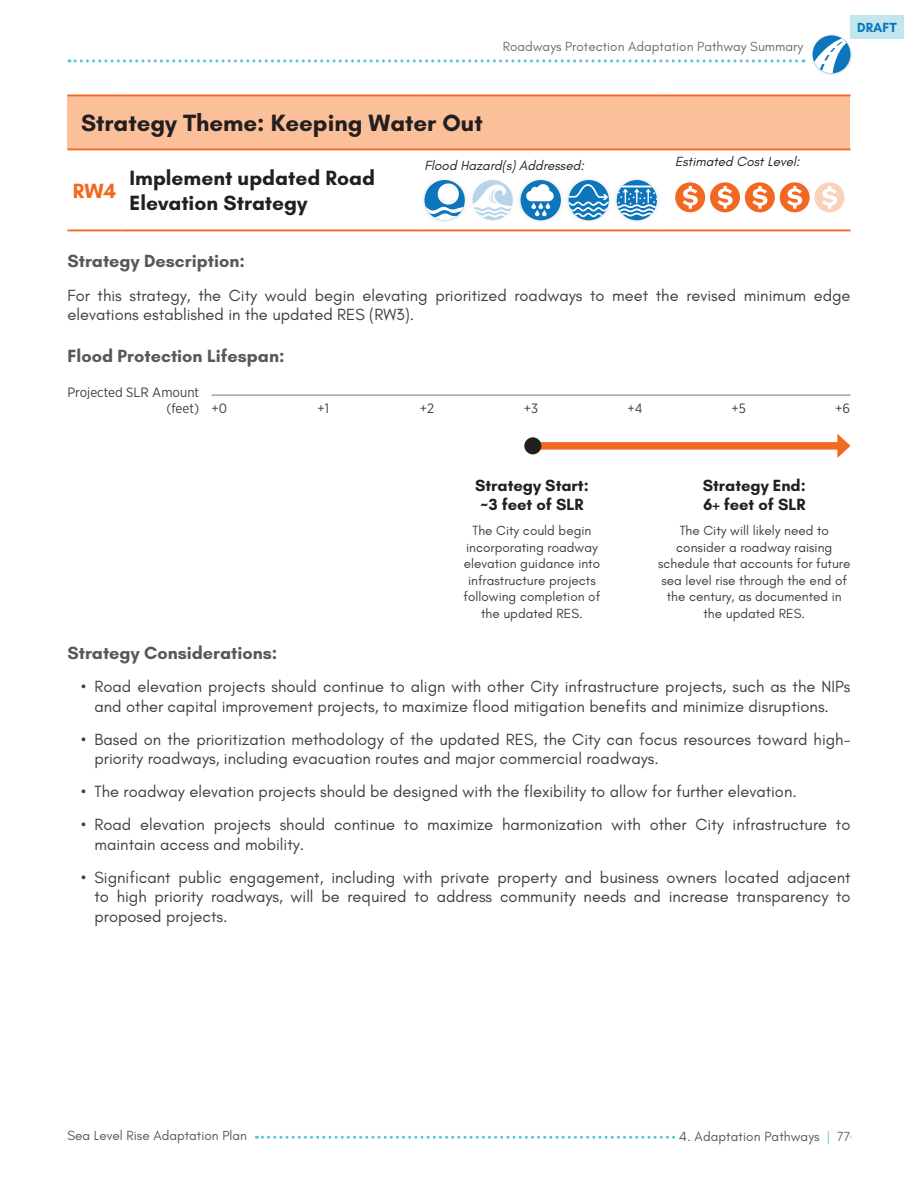
<style>
.page{position:relative;width:918px;height:1188px;background:#fff}
.page>*{position:absolute;margin:0;border:0;box-sizing:border-box;transform-origin:0 0}
.Bold_16pt_black{font:700 24px "Glacial Indifference";color:#231f20}
.Bold_14pt_black{font:700 21px/25.2px "Glacial Indifference";color:#231f20}
.Regular_14pt_centered{font:700 21px "Glacial Indifference";color:#f36821}
.Heading_4{font:700 18px "Glacial Indifference";color:#57585a}
.Body{font:16.5px/19.5px "Glacial Indifference";color:#3e3e3f}
.Strategy_Header{font:700 16.5px/19.8px "Glacial Indifference";color:#231f20}
.Regular_9pt_centered{font:13.5px/16.5px "Glacial Indifference";color:#3e3e3f;text-align:center}
.t1{font:13.5px "Glacial Indifference";color:#57585a}
.Table_subhead{font:italic 13.5px "Glacial Indifference";color:#231f20}
.t2{font:13.5px "Glacial Indifference";color:#6c6d70}
.Gotham_narrow_right_9pt{font:13.5px/16.2px "Gotham Narrow";color:#3e3e3f;text-align:right}
.Gotham_narrow_centered_9pt{font:13.5px "Gotham Narrow";color:#3e3e3f}
.t3{font:700 13.5px "Glacial Indifference";color:#0c75bc}
.s1{font-family:"Gotham"}
.s2{color:#57c6d4}
.s3{color:#6c6d70}
</style>
<div class="page">
<svg style="left:69px;top:59px;width:735px;height:3px"></svg>
<svg style="left:256px;top:1136px;width:419px;height:3px"></svg>
<div style="left:850px;top:15px;width:54px;height:23px;background:#c1e6ec"></div>
<div style="left:68px;top:95px;width:782px;height:54px;background:#fbc099"></div>
<hr style="left:68px;top:94px;width:54px;height:2px;background:#f36821">
<hr style="left:122px;top:94px;width:296px;height:2px;background:#f36821">
<hr style="left:418px;top:94px;width:244px;height:2px;background:#f36821">
<hr style="left:662px;top:94px;width:188px;height:2px;background:#f36821">
<hr style="left:68px;top:148px;width:54px;height:2px;background:#f36821">
<hr style="left:122px;top:148px;width:296px;height:2px;background:#f36821">
<hr style="left:418px;top:148px;width:244px;height:2px;background:#f36821">
<hr style="left:662px;top:148px;width:188px;height:2px;background:#f36821">
<hr style="left:68px;top:230px;width:54px;height:1px;background:#f36821">
<hr style="left:122px;top:230px;width:296px;height:1px;background:#f36821">
<hr style="left:418px;top:230px;width:244px;height:1px;background:#f36821">
<hr style="left:662px;top:230px;width:188px;height:1px;background:#f36821">
<div style="left:516px;top:176px;width:49px;height:48px;background:#231f20;opacity:.15"></div>
<div style="left:521px;top:180px;width:40px;height:40px;background:#0c75bc;border-radius:50%"></div>
<svg style="left:526px;top:184px;width:28px;height:33px"></svg>
<div style="left:564px;top:176px;width:49px;height:48px;background:#231f20;opacity:.15"></div>
<div style="left:569px;top:180px;width:40px;height:40px;background:#0c75bc;border-radius:50%"></div>
<svg style="left:569px;top:184px;width:40px;height:33px"></svg>
<div style="left:468px;top:176px;width:49px;height:48px;background:#fff"></div>
<svg style="left:473px;top:180px;width:40px;height:40px"></svg>
<svg style="left:473px;top:182px;width:40px;height:35px"></svg>
<div style="left:613px;top:176px;width:48px;height:48px;background:#231f20;opacity:.15"></div>
<svg style="left:617px;top:180px;width:40px;height:40px"></svg>
<hr style="left:617px;top:186px;width:40px;height:1px;background:#fff">
<svg style="left:617px;top:189px;width:40px;height:27px"></svg>
<div style="left:420px;top:176px;width:49px;height:48px;background:#231f20;opacity:.15"></div>
<svg style="left:424px;top:180px;width:41px;height:40px"></svg>
<svg style="left:424px;top:184px;width:40px;height:36px"></svg>
<div style="left:675px;top:182px;width:30px;height:30px;background:#f36821;border-radius:50%"></div>
<svg style="left:683px;top:186px;width:15px;height:23px"></svg>
<div style="left:710px;top:182px;width:30px;height:30px;background:#f36821;border-radius:50%"></div>
<svg style="left:717px;top:186px;width:16px;height:23px"></svg>
<div style="left:745px;top:182px;width:30px;height:30px;background:#f36821;border-radius:50%"></div>
<svg style="left:752px;top:186px;width:15px;height:23px"></svg>
<div style="left:780px;top:182px;width:30px;height:30px;background:#f36821;border-radius:50%"></div>
<svg style="left:787px;top:186px;width:15px;height:23px"></svg>
<div style="left:815px;top:182px;width:29px;height:30px;background:#fbd1bc;border-radius:50%"></div>
<svg style="left:822px;top:186px;width:15px;height:23px"></svg>
<div style="left:534px;top:442px;width:308px;height:8px;background:#f36823"></div>
<svg style="left:837px;top:434px;width:13px;height:24px"></svg>
<div style="left:524px;top:437px;width:17px;height:17px;background:#231f20;border-radius:50%"></div>
<hr style="left:212px;top:395px;width:638px;height:1px;background:#717275">
<div style="left:810px;top:33px;width:43px;height:42px;background:#231f20;opacity:.2"></div>
<svg style="left:813px;top:35px;width:37px;height:38px"></svg>
<p class="t2" style="left:503px;top:39px;width:302px">Roadways Protection Adaptation Pathway Summary</p>
<p class="t3" style="left:857px;top:19px;width:41px">DRAFT</p>
<p class="Bold_16pt_black" style="left:81px;top:108px;width:403px">Strategy Theme: Keeping Water Out</p>
<h1 class="Regular_14pt_centered" style="left:73px;top:178px;width:45px">RW4</h1>
<p class="Bold_14pt_black" style="left:130px;top:165px;width:247px">Implement updated Road<br>Elevation Strategy</p>
<p class="Table_subhead" style="left:424px;top:158px;width:161px">Flood Hazard(s) Addressed:</p>
<p class="Table_subhead" style="left:675px;top:154px;width:126px">Estimated Cost Level:</p>
<p class="Heading_4" style="left:68px;top:250px;width:179px">Strategy Description:</p>
<p class="Body" style="left:68px;top:285px;width:785px">For this strategy, the City would begin elevating prioritized roadways to meet the revised minimum edge elevations established in the updated RES (RW3).</p>
<p class="Heading_4" style="left:68px;top:345px;width:219px">Flood Protection Lifespan:</p>
<p class="Gotham_narrow_right_9pt" style="left:68px;top:384px;width:133px">Projected SLR Amount (feet)</p>
<p class="Gotham_narrow_centered_9pt" style="left:212px;top:400px;width:17px">+0</p>
<p class="Gotham_narrow_centered_9pt" style="left:317px;top:400px;width:13px">+1</p>
<p class="Gotham_narrow_centered_9pt" style="left:420px;top:400px;width:16px">+2</p>
<p class="Gotham_narrow_centered_9pt" style="left:524px;top:400px;width:16px">+3</p>
<p class="Gotham_narrow_centered_9pt" style="left:627px;top:400px;width:17px">+4</p>
<p class="Gotham_narrow_centered_9pt" style="left:732px;top:400px;width:16px">+5</p>
<p class="Gotham_narrow_centered_9pt" style="left:835px;top:400px;width:16px">+6</p>
<p class="Strategy_Header" style="left:475px;top:475px;width:115px;text-align:center">Strategy Start: <span class="s1">~</span>3 feet of SLR</p>
<p class="Regular_9pt_centered" style="left:464px;top:522px;width:138px">The City could begin incorporating roadway elevation guidance into infrastructure projects following completion of the updated RES.</p>
<p class="Strategy_Header" style="left:703px;top:475px;width:105px">Strategy End:<br>6+ feet of SLR</p>
<p class="Regular_9pt_centered" style="left:658px;top:522px;width:194px">The City will likely need to consider a roadway raising schedule that accounts for future sea level rise through the end of the century, as documented in the updated RES.</p>
<p class="Heading_4" style="left:68px;top:642px;width:211px">Strategy Considerations:</p>
<p class="Body" style="left:81px;top:677px;width:771px;text-align:center">• Road elevation projects should continue to align with other City infrastructure projects, such as the NIPs and other capital improvement projects, to maximize flood mitigation benefits and minimize disruptions.</p>
<p class="Body" style="left:94px;top:730px;width:757px;text-indent:-14px">• Based on the prioritization methodology of the updated RES, the City can focus resources toward high&shy;priority roadways, including evacuation routes and major commercial roadways.</p>
<p class="Body" style="left:81px;top:782px;width:717px">• The roadway elevation projects should be designed with the flexibility to allow for further elevation.</p>
<p class="Body" style="left:94px;top:815px;width:757px;text-indent:-14px">• Road elevation projects should continue to maximize harmonization with other City infrastructure to maintain access and mobility.</p>
<p class="Body" style="left:94px;top:868px;width:758px;text-align:justify;text-indent:-14px">• Significant public engagement, including with private property and business owners located adjacent to high priority roadways, will be required to address community needs and increase transparency to proposed projects.</p>
<p class="t1" style="left:68px;top:1128px;width:181px">Sea Level Rise Adaptation Plan</p>
<p class="t1" style="left:679px;top:1129px;width:173px">4. Adaptation Pathways <span class="s2">|</span> <span class="s3">77</span></p>
</div>
